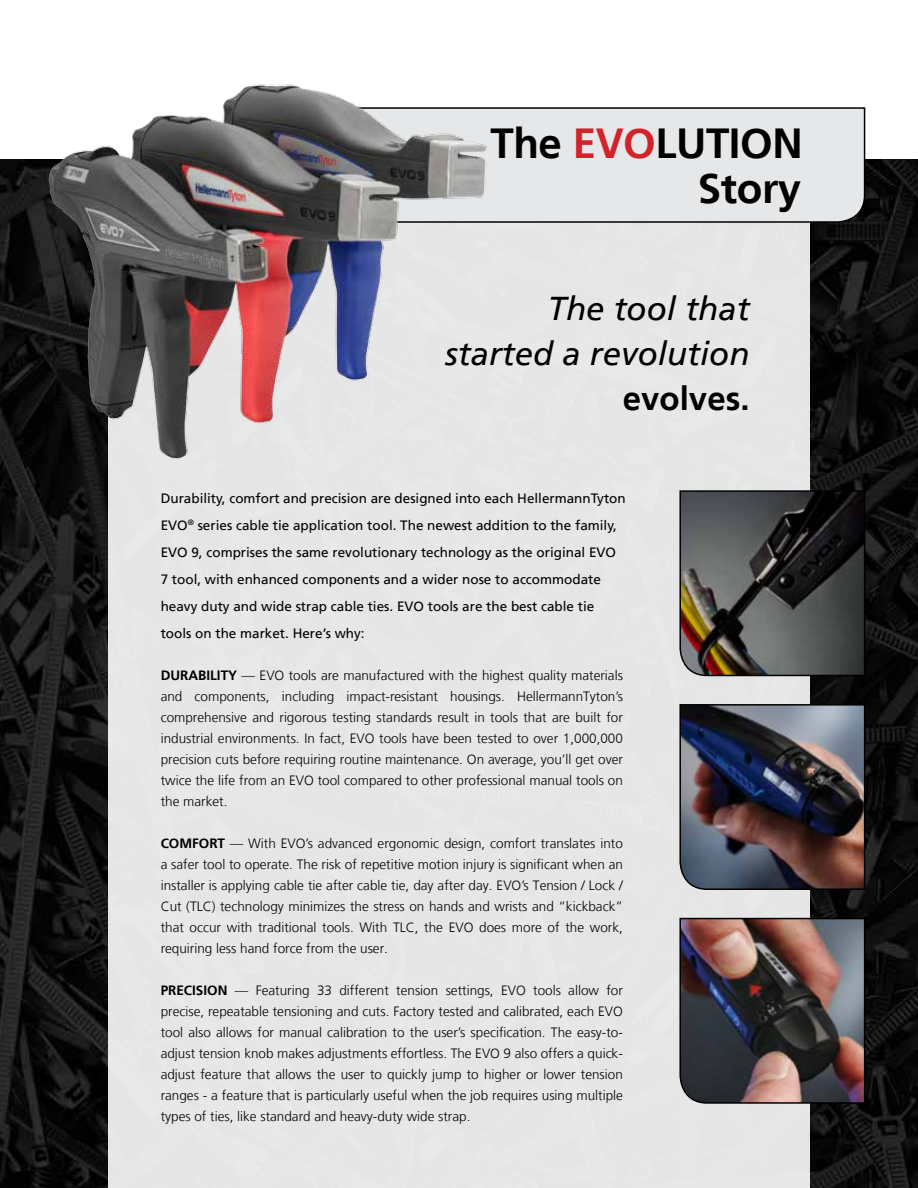
<style>
.page{position:relative;width:918px;height:1188px;background:#fff}
.page>*{position:absolute;margin:0;border:0;box-sizing:border-box;transform-origin:0 0}
.t1{font:700 42px/45px "Frutiger LT";letter-spacing:-.01em;color:#000;text-align:right}
.t2{font:italic 33px/45px "Frutiger LT";color:#000;text-align:right}
.t3{font:700 33px "Frutiger LT";color:#000}
.t4{font:300 13.5px/21px "Frutiger LT";color:#000;text-align:justify}
.t5{font:13.5px/27px "Frutiger LT";color:#000}
.s1{color:#d2232a}
.s2{font-weight:700}
</style>
<div class="page">
<img style="left:0;top:160px;width:918px;height:1028px">
<div style="left:109px;top:160px;width:701px;height:1028px;background:#e6e6e6"></div>
<div style="left:508px;top:107px;width:358px;height:117px;background:#e6e7e8"></div>
<img style="left:0;top:84px;width:508px;height:398px">
<svg style="left:679px;top:490px;width:187px;height:187px;background:#464542"></svg>
<img style="left:679px;top:703px;width:187px;height:188px">
<img style="left:679px;top:917px;width:187px;height:187px">
<h1 class="t1" style="left:490px;top:121px;width:314px">The <span class="s1">EVO</span>LUTION<br>Story</h1>
<h2 class="t2" style="left:445px;top:286px;width:306px">The tool that started a revolution</h2>
<h2 class="t3" style="left:623px;top:379px;width:128px">evolves.</h2>
<p class="t5" style="left:161px;top:485px;width:467px">Durability, comfort and precision are designed into each HellermannTyton EVO<sup>®</sup> series cable tie application tool. The newest addition to the family, EVO 9, comprises the same revolutionary technology as the original EVO 7 tool, with enhanced components and a wider nose to accommodate heavy duty and wide strap cable ties. EVO tools are the best cable tie tools on the market. Here’s why:</p>
<p class="t4" style="left:161px;top:665px;width:464px"><span class="s2">DURABILITY</span> — EVO tools are manufactured with the highest quality materials and components, including impact-resistant housings. HellermannTyton’s comprehensive and rigorous testing standards result in tools that are built for industrial environments. In fact, EVO tools have been tested to over 1,000,000 precision cuts before requiring routine maintenance. On average, you’ll get over twice the life from an EVO tool compared to other professional manual tools on the market.</p>
<p class="t4" style="left:161px;top:833px;width:464px"><span class="s2">COMFORT</span> — With EVO’s advanced ergonomic design, comfort translates into a safer tool to operate. The risk of repetitive motion injury is significant when an installer is applying cable tie after cable tie, day after day. EVO’s Tension / Lock / Cut (TLC) technology minimizes the stress on hands and wrists and “kickback” that occur with traditional tools. With TLC, the EVO does more of the work, requiring less hand force from the user.</p>
<p class="t4" style="left:161px;top:980px;width:464px"><span class="s2">PRECISION</span> — Featuring 33 different tension settings, EVO tools allow for precise, repeatable tensioning and cuts. Factory tested and calibrated, each EVO tool also allows for manual calibration to the user’s specification. The easy-to&shy;adjust tension knob makes adjustments effortless. The EVO 9 also offers a quick&shy;adjust feature that allows the user to quickly jump to higher or lower tension ranges - a feature that is particularly useful when the job requires using multiple types of ties, like standard and heavy-duty wide strap.</p>
</div>
